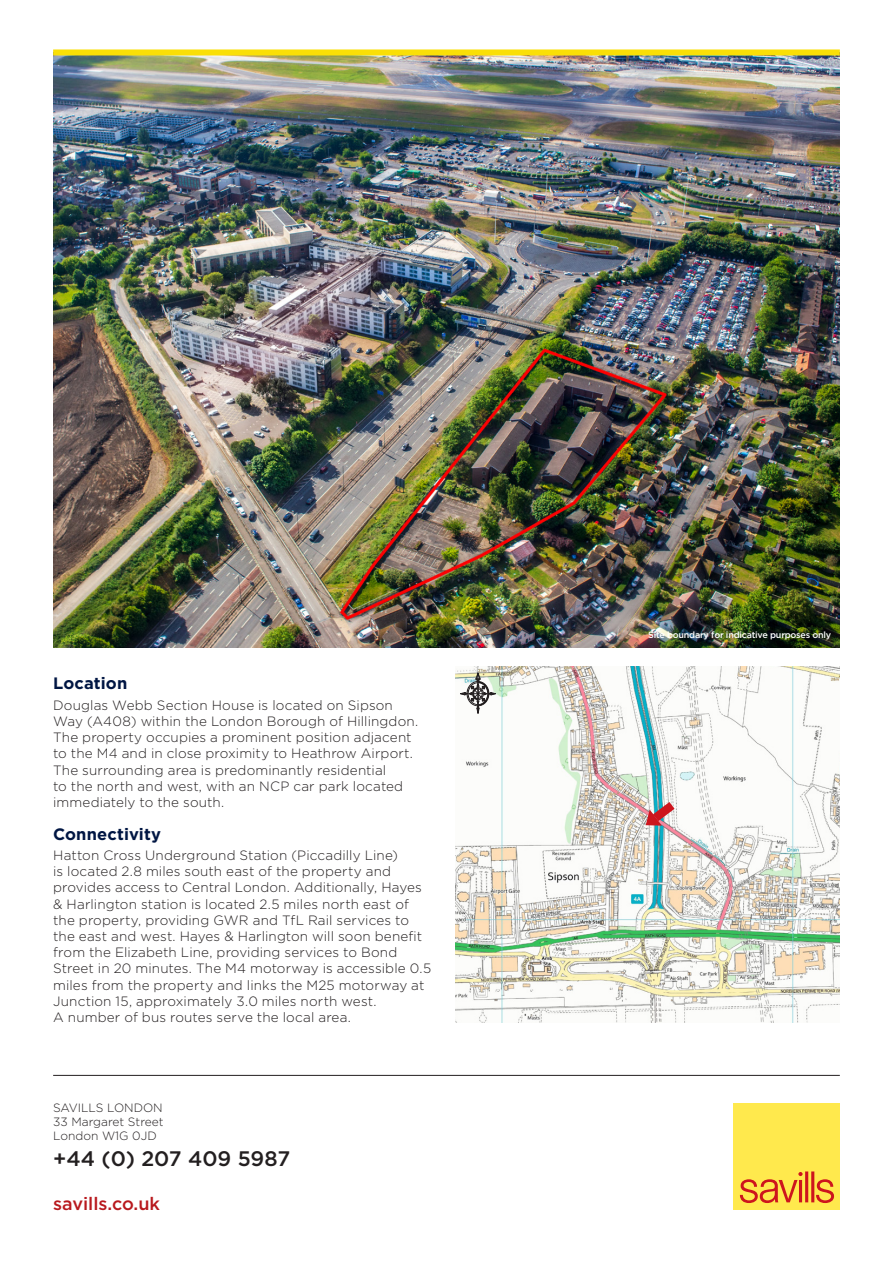
<style>
.page{position:relative;width:893px;height:1263px;background:#fff}
.page>*{position:absolute;margin:0;border:0;box-sizing:border-box;transform-origin:0 0}
.t1{font:500 21px "Gotham";color:#231f20}
.t2{font:500 18px "Gotham";color:#b8191e}
.H3_-_Content_Header{font:700 16.5px "Gotham";letter-spacing:.005em;color:#001643}
.Body_-_9pt{font:300 13.5px/16.2px "Gotham";letter-spacing:.01em;color:#231f20}
.t3{font:300 12px/14.4px "Gotham";color:#231f20;text-align:justify}
.t4{font:500 9px "Gotham";letter-spacing:-.025em;color:#fff}
</style>
<div class="page">
<img style="left:455px;top:666px;width:385px;height:357px">
<img style="left:53px;top:55px;width:787px;height:593px">
<svg style="left:460px;top:673px;width:35px;height:40px"></svg>
<svg style="left:646px;top:802px;width:28px;height:24px"></svg>
<hr style="left:53px;top:1075px;width:787px;height:1px;background:#231f20">
<div style="left:733px;top:1103px;width:107px;height:107px;background:#ffe94d"></div>
<svg style="left:740px;top:1171px;width:94px;height:32px"></svg>
<div style="left:53px;top:49px;width:787px;height:6px;background:#fadf06"></div>
<p class="H3_-_Content_Header" style="left:53px;top:672px;width:76px">Location</p>
<p class="Body_-_9pt" style="left:53px;top:696px;width:367px">Douglas Webb Section House is located on Sipson Way (A408) within the London Borough of Hillingdon.<br>The property occupies a prominent position adjacent to the M4 and in close proximity to Heathrow Airport.<br>The surrounding area is predominantly residential<br>to the north and west, with an NCP car park located immediately to the south.</p>
<p class="H3_-_Content_Header" style="left:53px;top:823px;width:109px">Connectivity</p>
<p class="Body_-_9pt" style="left:53px;top:847px;width:380px">Hatton Cross Underground Station (Piccadilly Line)<br>is located 2.8 miles south east of the property and provides access to Central London. Additionally, Hayes &amp; Harlington station is located 2.5 miles north east of the property, providing GWR and TfL Rail services to the east and west. Hayes &amp; Harlington will soon benefit from the Elizabeth Line, providing services to Bond Street in 20 minutes. The M4 motorway is accessible 0.5 miles from the property and links the M25 motorway at Junction 15, approximately 3.0 miles north west.<br>A number of bus routes serve the local area.</p>
<p class="t3" style="left:53px;top:1100px;width:112px">SAVILLS LONDON 33 Margaret Street London W1G 0JD</p>
<h1 class="t1" style="left:53px;top:1144px;width:239px">+44 (0) 207 409 5987</h1>
<h2 class="t2" style="left:53px;top:1192px;width:108px">savills.co.uk</h2>
<p class="t4" style="left:648px;top:629px;width:185px">Site boundary for indicative purposes only</p>
</div>
